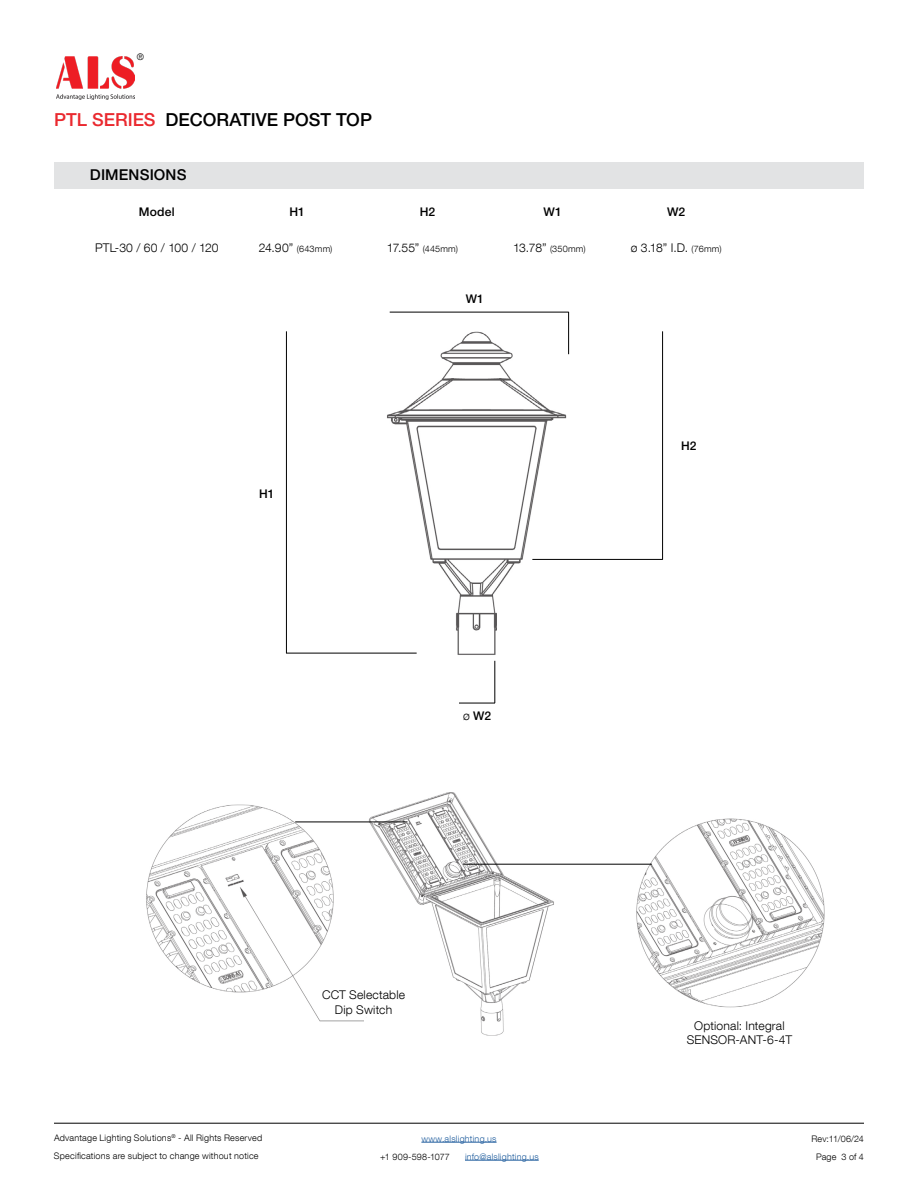
<style>
.page{position:relative;width:918px;height:1188px;background:#fff}
.page>*{position:absolute;margin:0;border:0;box-sizing:border-box;transform-origin:0 0}
.t1{font:500 18px "Helvetica Neue LT Pro";color:#000}
.t2{font:500 15px "Helvetica Neue LT Pro";letter-spacing:.01em;color:#000}
.t3{font:300 12px/14.4px "Helvetica Neue LT Com";letter-spacing:.015em;color:#000;text-align:center}
.t4{font:500 12px "Helvetica Neue LT Pro";letter-spacing:.005em;color:#000}
.t5{font:300 9px/18px "Helvetica Neue LT Com";letter-spacing:.025em;color:#000;text-align:center}
.t6{font:300 9px "Helvetica Neue LT Com";letter-spacing:.025em;color:#215e9e}
.s1{color:#ea292f}
.s2{font-size:12px}
.s3{font-size:9px}
.s4{font-family:"Helvetica Neue LT Com";font-weight:300}
</style>
<div class="page">
<hr style="left:421px;top:1142px;width:76px;height:1px;background:#215e9e">
<hr style="left:465px;top:1160px;width:74px;height:1px;background:#215e9e">
<hr style="left:54px;top:1123px;width:810px;height:1px;background:#000">
<img style="left:56px;top:57px;width:79px;height:43px">
<img style="left:146px;top:792px;width:679px;height:244px">
<img style="left:285px;top:319px;width:379px;height:349px">
<div style="left:82px;top:162px;width:782px;height:26px;background:#e2e3e4"></div>
<div style="left:54px;top:162px;width:27px;height:26px;background:#e2e3e4"></div>
<hr style="left:459px;top:703px;width:36px;height:1px;background:#000">
<hr style="left:390px;top:312px;width:179px;height:1px;background:#000">
<hr style="left:286px;top:331px;width:1px;height:322px;background:#000">
<hr style="left:662px;top:331px;width:1px;height:229px;background:#000">
<hr style="left:495px;top:661px;width:1px;height:42px;background:#000">
<hr style="left:568px;top:312px;width:1px;height:42px;background:#000">
<hr style="left:286px;top:653px;width:131px;height:1px;background:#000">
<hr style="left:532px;top:559px;width:131px;height:1px;background:#000">
<hr style="left:295px;top:822px;width:113px;height:1px;background:#000">
<hr style="left:463px;top:864px;width:189px;height:1px;background:#000">
<p class="t5" style="left:137px;top:48px;width:9px">®</p>
<h1 class="t1" style="left:54px;top:109px;width:320px"><span class="s1">PTL SERIES</span> DECORATIVE POST TOP</h1>
<h2 class="t2" style="left:90px;top:166px;width:98px">DIMENSIONS</h2>
<h3 class="t4" style="left:139px;top:205px;width:37px">Model</h3>
<h3 class="t4" style="left:290px;top:205px;width:17px">H1</h3>
<h3 class="t4" style="left:420px;top:205px;width:17px">H2</h3>
<h3 class="t4" style="left:544px;top:205px;width:20px">W1</h3>
<h3 class="t4" style="left:667px;top:205px;width:20px">W2</h3>
<h3 class="t3" style="left:95px;top:240px;width:125px">PTL-30 / 60 / 100 / 120</h3>
<p class="t5" style="left:259px;top:240px;width:75px"><span class="s2">24.90”</span> (643mm)</p>
<p class="t5" style="left:387px;top:240px;width:73px"><span class="s2">17.55”</span> (445mm)</p>
<p class="t5" style="left:513px;top:240px;width:74px"><span class="s2">13.78”</span> (350mm)</p>
<h3 class="t3" style="left:631px;top:240px;width:92px">ø 3.18” I.D. <span class="s3">(76mm)</span></h3>
<h3 class="t4" style="left:259px;top:486px;width:17px">H1</h3>
<h3 class="t4" style="left:466px;top:291px;width:19px">W1</h3>
<h3 class="t4" style="left:463px;top:708px;width:30px"><span class="s4">ø</span> W2</h3>
<h3 class="t4" style="left:681px;top:438px;width:17px">H2</h3>
<p class="t5" style="left:54px;top:1129px;width:210px;text-align:left">Advantage Lighting Solutions<sup>®</sup> - All Rights Reserved<br>Specifications are subject to change without notice</p>
<h3 class="t3" style="left:322px;top:988px;width:85px">CCT Selectable<br>Dip Switch</h3>
<p class="t6" style="left:421px;top:1133px;width:77px">www.alslighting.us</p>
<p class="t5" style="left:380px;top:1147px;width:71px">+1 909-598-1077</p>
<p class="t6" style="left:465px;top:1151px;width:75px">info@alslighting.us</p>
<h3 class="t3" style="left:687px;top:1018px;width:107px">Optional: Integral<br>SENSOR-ANT-6-4T</h3>
<p class="t5" style="left:811px;top:1129px;width:54px">Rev:11/06/24<br>Page 3 of 4</p>
</div>
